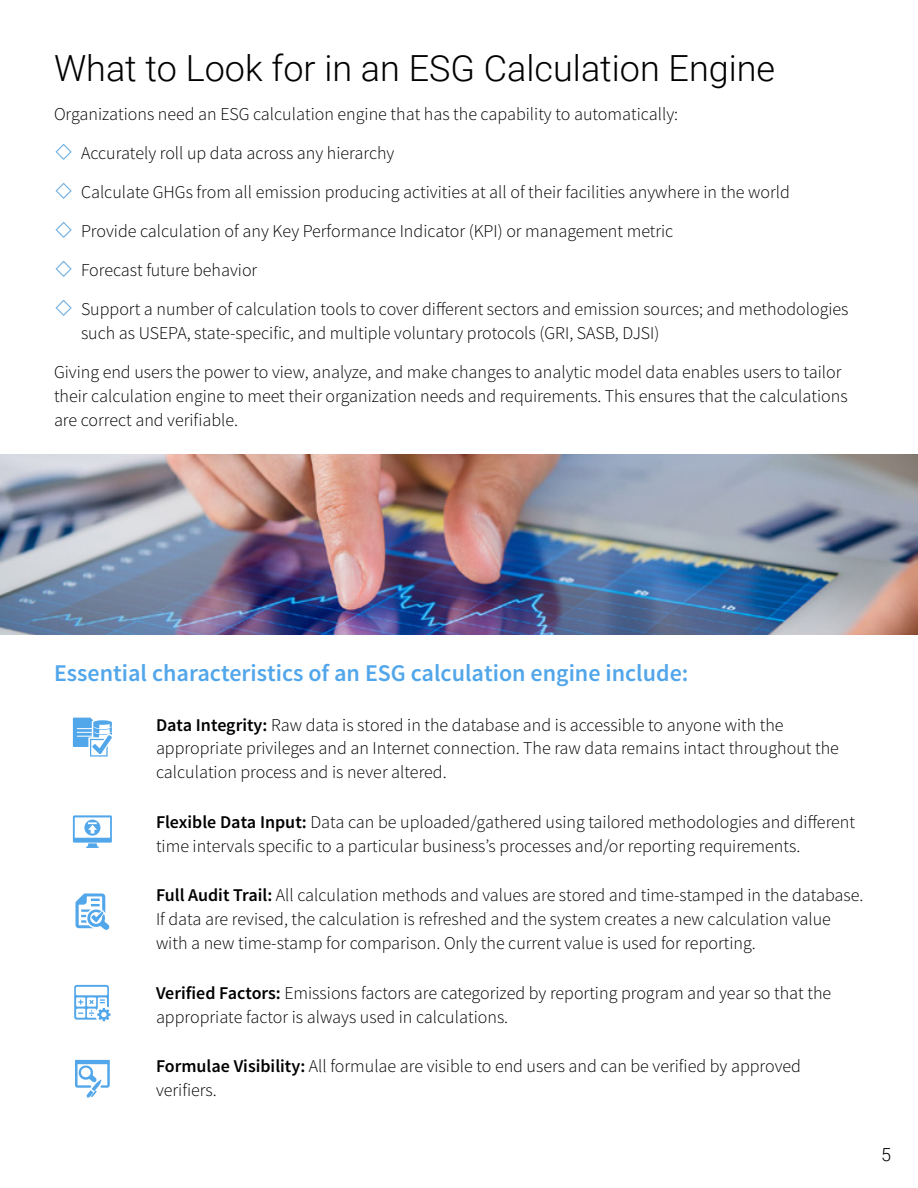
<style>
.page{position:relative;width:918px;height:1188px;background:#fff}
.page>*{position:absolute;margin:0;border:0;box-sizing:border-box;transform-origin:0 0}
.t1{font:300 36px "Roboto";color:#000}
.t2{font:600 24px "Source Sans Pro";color:#52a6ea}
.t3{font:300 18px/24px "Source Sans Pro";color:#000}
.t4{font:300 18px "Roboto";color:#000}
.s1{font-weight:600}
</style>
<div class="page">
<img style="left:0;top:454px;width:918px;height:180px">
<svg style="left:73px;top:718px;width:39px;height:39px"></svg>
<svg style="left:73px;top:815px;width:39px;height:33px"></svg>
<svg style="left:76px;top:893px;width:34px;height:37px"></svg>
<svg style="left:74px;top:985px;width:37px;height:36px"></svg>
<svg style="left:75px;top:1060px;width:35px;height:38px"></svg>
<h1 class="t1" style="left:54px;top:43px;width:723px">What to Look for in an ESG Calculation Engine</h1>
<p class="t3" style="left:81px;top:95px;width:769px;line-height:39px;text-indent:-27px">Organizations need an ESG calculation engine that has the capability to automatically:<br>Accurately roll up data across any hierarchy<br>Calculate GHGs from all emission producing activities at all of their facilities anywhere in the world Provide calculation of any Key Performance Indicator (KPI) or management metric<br>Forecast future behavior<br>Support a number of calculation tools to cover different sectors and emission sources; and methodologies</p>
<p class="t3" style="left:54px;top:314px;width:789px;line-height:39px;text-indent:27px">such as USEPA, state-specific, and multiple voluntary protocols (GRI, SASB, DJSI)<br>Giving end users the power to view, analyze, and make changes to analytic model data enables users to tailor</p>
<p class="t3" style="left:54px;top:384px;width:795px">their calculation engine to meet their organization needs and requirements. This ensures that the calculations are correct and verifiable.</p>
<h2 class="t2" style="left:54px;top:658px;width:636px">Essential characteristics of an ESG calculation engine include:</h2>
<p class="t3" style="left:156px;top:713px;width:684px"><span class="s1">Data Integrity:</span> Raw data is stored in the database and is accessible to anyone with the appropriate privileges and an Internet connection. The raw data remains intact throughout the calculation process and is never altered.</p>
<p class="t3" style="left:156px;top:810px;width:701px"><span class="s1">Flexible Data Input:</span> Data can be uploaded/gathered using tailored methodologies and different time intervals specific to a particular business’s processes and/or reporting requirements.</p>
<p class="t3" style="left:156px;top:884px;width:709px"><span class="s1">Full Audit Trail:</span> All calculation methods and values are stored and time-stamped in the database.<br>If data are revised, the calculation is refreshed and the system creates a new calculation value with a new time-stamp for comparison. Only the current value is used for reporting.</p>
<p class="t3" style="left:156px;top:981px;width:677px"><span class="s1">Verified Factors:</span> Emissions factors are categorized by reporting program and year so that the appropriate factor is always used in calculations.</p>
<p class="t3" style="left:156px;top:1055px;width:647px"><span class="s1">Formulae Visibility:</span> All formulae are visible to end users and can be verified by approved verifiers.</p>
<p class="t4" style="left:881px;top:1142px;width:11px">5</p>
</div>
